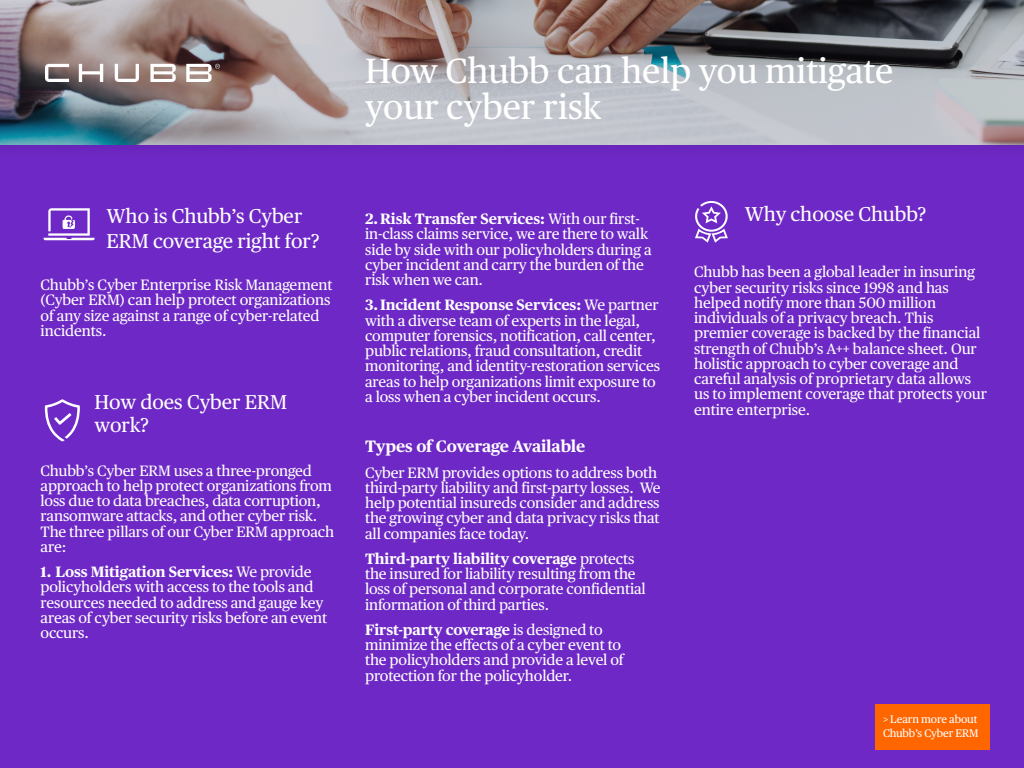
<style>
.page{position:relative;width:1024px;height:768px;background:#fff}
.page>*{position:absolute;margin:0;border:0;box-sizing:border-box;transform-origin:0 0}
.t1{font:35px/36.5px "Chubb Publico Text";color:#fff}
.t2{font:20px/25.5px "Chubb Publico Text";color:#fff}
.t3{font:700 16.5px "Chubb Publico Text";letter-spacing:-.01em;color:#fff}
.t4{font:15px/15.2px "Chubb Publico Text";letter-spacing:-.01em;color:#fff}
.t5{font:11px/14.5px "Chubb Publico Text";letter-spacing:-.01em;color:#fff}
.s1{font-weight:700}
</style>
<div class="page">
<div style="left:0;top:145px;width:1024px;height:623px;background:#6e28c5"></div>
<div style="left:0;top:0;width:1024px;height:161px;background:#6b27c1"></div>
<img style="left:0;top:0;width:1024px;height:145px">
<svg style="left:45px;top:64px;width:175px;height:18px;background:#b4a5a1"></svg>
<svg style="left:45px;top:399px;width:35px;height:42px"></svg>
<svg style="left:695px;top:201px;width:33px;height:42px"></svg>
<div style="left:875px;top:704px;width:115px;height:46px;background:#f60"></div>
<svg style="left:44px;top:208px;width:51px;height:32px"></svg>
<h1 class="t1" style="left:365px;top:50px;width:530px">How Chubb can help you mitigate your cyber risk</h1>
<h2 class="t2" style="left:106px;top:202px;width:215px">Who is Chubb’s Cyber<br>ERM coverage right for?</h2>
<p class="t4" style="left:41px;top:276px;width:293px">Chubb’s Cyber Enterprise Risk Management (Cyber ERM) can help protect organizations of any size against a range of cyber-related incidents.</p>
<h2 class="t2" style="left:95px;top:389px;width:194px;line-height:23.5px">How does Cyber ERM work?</h2>
<p class="t4" style="left:41px;top:462px;width:295px">Chubb’s Cyber ERM uses a three-pronged approach to help protect organizations from loss due to data breaches, data corruption, ransomware attacks, and other cyber risk.<br>The three pillars of our Cyber ERM approach are:</p>
<p class="t4" style="left:41px;top:563px;width:288px"><span class="s1">1. Loss Mitigation Services:</span> We provide policyholders with access to the tools and resources needed to address and gauge key areas of cyber security risks before an event occurs.</p>
<p class="t4" style="left:365px;top:210px;width:288px"><span class="s1">2. Risk Transfer Services:</span> With our first&shy;in-class claims service, we are there to walk side by side with our policyholders during a cyber incident and carry the burden of the risk when we can.</p>
<p class="t4" style="left:365px;top:297px;width:297px"><span class="s1">3. Incident Response Services:</span> We partner with a diverse team of experts in the legal, computer forensics, notification, call center, public relations, fraud consultation, credit monitoring, and identity-restoration services areas to help organizations limit exposure to a loss when a cyber incident occurs.</p>
<p class="t3" style="left:365px;top:434px;width:222px">Types of Coverage Available</p>
<p class="t4" style="left:365px;top:464px;width:297px">Cyber ERM provides options to address both third-party liability and first-party losses. We help potential insureds consider and address the growing cyber and data privacy risks that all companies face today.</p>
<p class="t4" style="left:365px;top:550px;width:282px"><span class="s1">Third-party liability coverage</span> protects the insured for liability resulting from the loss of personal and corporate confidential information of third parties.</p>
<p class="t4" style="left:365px;top:621px;width:260px"><span class="s1">First-party coverage</span> is designed to minimize the effects of a cyber event to the policyholders and provide a level of protection for the policyholder.</p>
<h2 class="t2" style="left:745px;top:200px;width:183px">Why choose Chubb?</h2>
<p class="t4" style="left:694px;top:264px;width:294px">Chubb has been a global leader in insuring cyber security risks since 1998 and has helped notify more than 500 million individuals of a privacy breach. This premier coverage is backed by the financial strength of Chubb’s A++ balance sheet. Our holistic approach to cyber coverage and careful analysis of proprietary data allows us to implement coverage that protects your entire enterprise.</p>
<p class="t5" style="left:883px;top:711px;width:97px">&gt; Learn more about<br>Chubb’s Cyber ERM</p>
</div>
